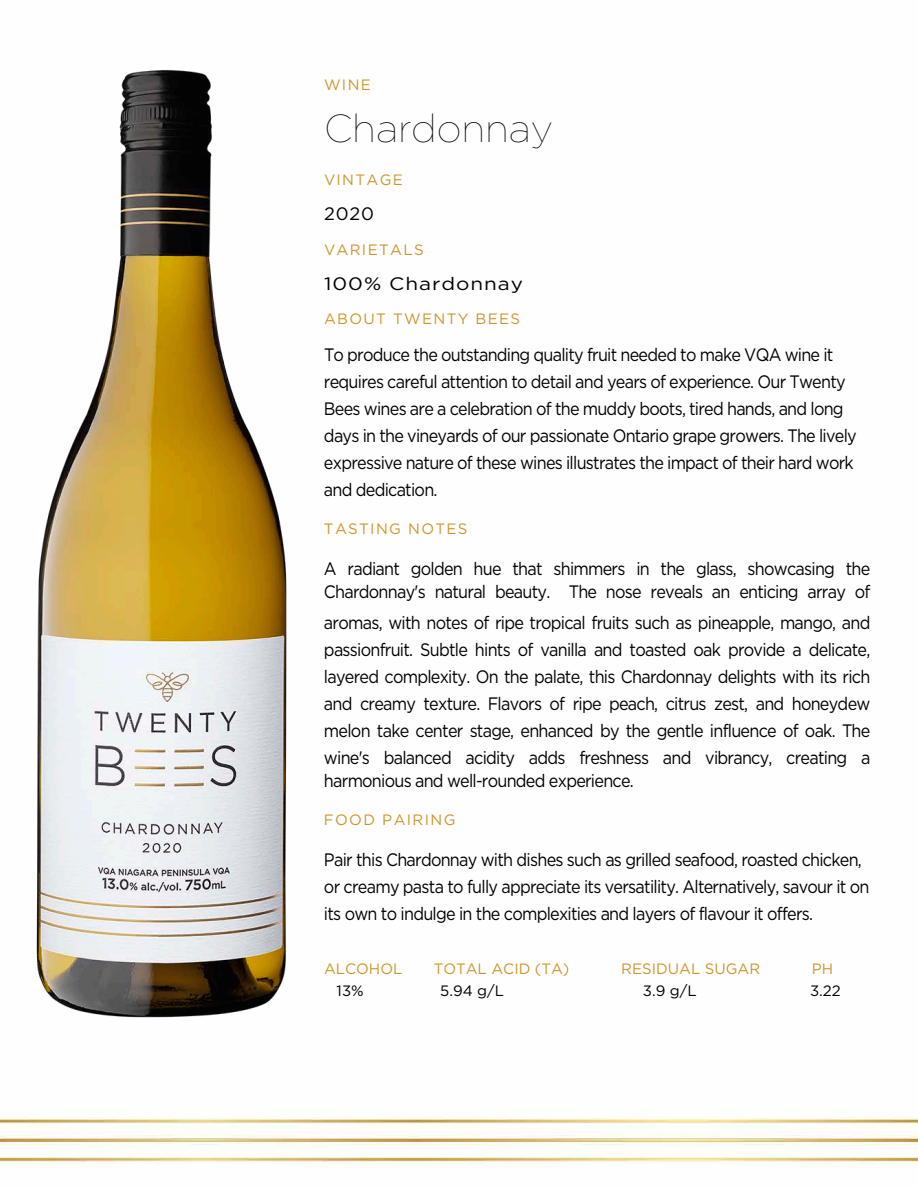
<style>
.page{position:relative;width:918px;height:1188px;background:#fff}
.page>*{position:absolute;margin:0;border:0;box-sizing:border-box;transform-origin:0 0}
.t1{font:100 39px "Gotham";color:#000}
.t2{font:18px/27px "Gotham";letter-spacing:-.045em;color:#000;scale:.9 1}
.t3{font:18px "Gotham";letter-spacing:.045em;color:#000;scale:1.15 1}
.t4{font:18px "Gotham";letter-spacing:-.045em;color:#000}
.t5{font:15px "Gotham";letter-spacing:.09em;color:#cc962b}
.t6{font:15px "Gotham";color:#cc962a}
.t7{font:15px "Gotham";color:#000}
</style>
<div class="page">
<img style="left:0;top:1118px;width:918px;height:46px">
<img style="left:36px;top:70px;width:251px;height:948px">
<p class="t5" style="left:324px;top:75px;width:48px">WINE</p>
<h1 class="t1" style="left:324px;top:106px;width:231px">Chardonnay</h1>
<p class="t5" style="left:324px;top:170px;width:80px">VINTAGE</p>
<p class="t4" style="left:324px;top:204px;width:52px">2020</p>
<p class="t5" style="left:324px;top:240px;width:101px">VARIETALS</p>
<p class="t3" style="left:324px;top:273px;width:174px">100% Chardonnay</p>
<p class="t5" style="left:324px;top:309px;width:198px">ABOUT TWENTY BEES</p>
<p class="t2" style="left:324px;top:341px;width:594px">To produce the outstanding quality fruit needed to make VQA wine it requires careful attention to detail and years of experience. Our Twenty Bees wines are a celebration of the muddy boots, tired hands, and long days in the vineyards of our passionate Ontario grape growers. The lively expressive nature of these wines illustrates the impact of their hard work and dedication.</p>
<p class="t5" style="left:324px;top:519px;width:145px">TASTING NOTES</p>
<p class="t2" style="left:324px;top:557px;width:609px;line-height:22.6px">A radiant golden hue that shimmers in the glass, showcasing the<br>Chardonnay's natural beauty. The nose reveals an enticing array of</p>
<p class="t2" style="left:324px;top:609px;width:609px;text-align:justify">aromas, with notes of ripe tropical fruits such as pineapple, mango, and passionfruit. Subtle hints of vanilla and toasted oak provide a delicate, layered complexity. On the palate, this Chardonnay delights with its rich and creamy texture. Flavors of ripe peach, citrus zest, and honeydew melon take center stage, enhanced by the gentle influence of oak. The wine's balanced acidity adds freshness and vibrancy, creating a</p>
<p class="t2" style="left:324px;top:767px;width:346px">harmonious and well-rounded experience.</p>
<p class="t5" style="left:324px;top:810px;width:133px">FOOD PAIRING</p>
<p class="t2" style="left:324px;top:846px;width:608px">Pair this Chardonnay with dishes such as grilled seafood, roasted chicken, or creamy pasta to fully appreciate its versatility. Alternatively, savour it on its own to indulge in the complexities and layers of flavour it offers.</p>
<p class="t6" style="left:324px;top:960px;width:80px">ALCOHOL</p>
<p class="t6" style="left:434px;top:960px;width:137px">TOTAL ACID (TA)</p>
<p class="t6" style="left:812px;top:960px;width:23px">PH</p>
<p class="t7" style="left:337px;top:982px;width:29px">13%</p>
<p class="t7" style="left:440px;top:982px;width:65px">5.94 g/L</p>
<p class="t6" style="left:621px;top:960px;width:140px">RESIDUAL SUGAR</p>
<p class="t7" style="left:643px;top:982px;width:55px">3.9 g/L</p>
<p class="t7" style="left:810px;top:982px;width:32px">3.22</p>
</div>
